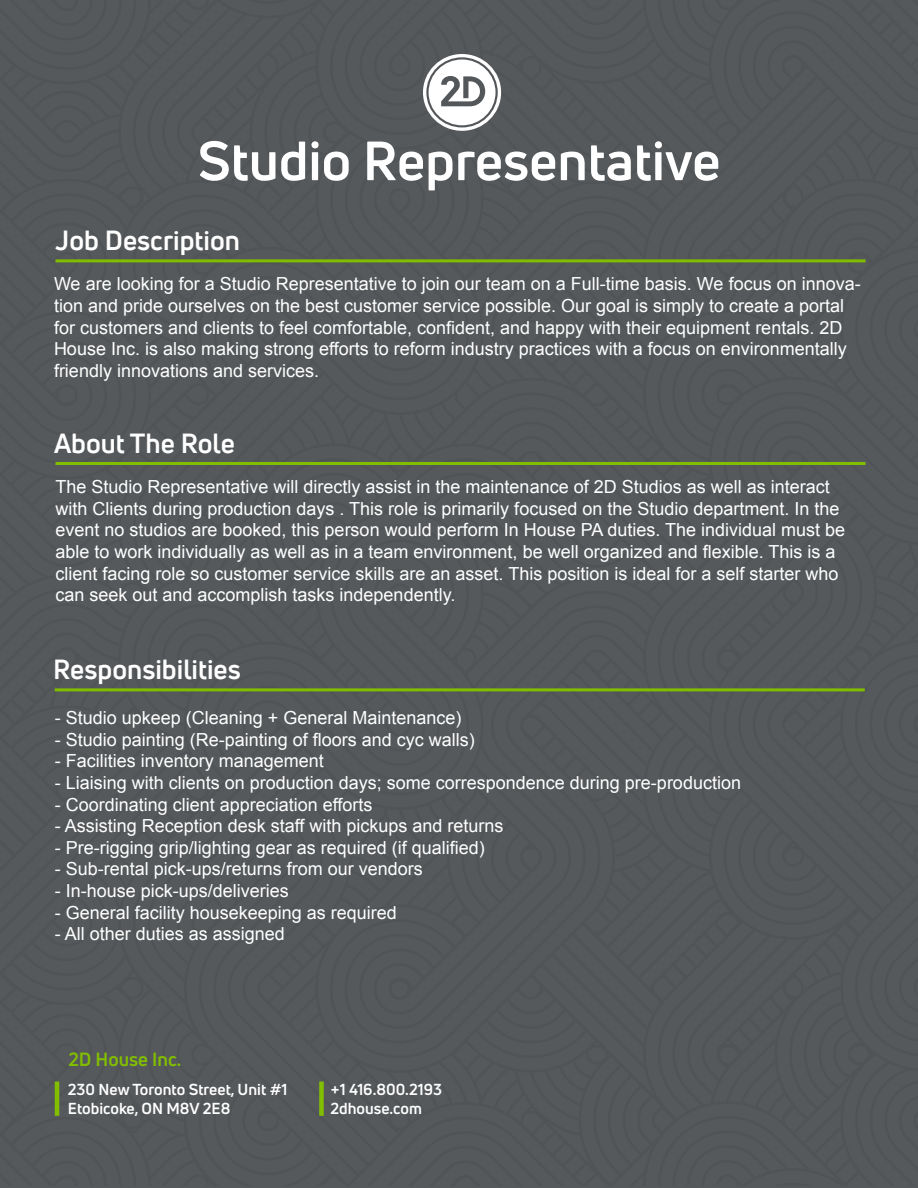
<style>
.page{position:relative;width:918px;height:1188px;background:#55595b}
.page>*{position:absolute;margin:0;border:0;box-sizing:border-box;transform-origin:0 0}
.t1{font:700 54px "Uni Neue";color:#fff}
.t2{font:700 27px "Uni Neue";color:#fff}
.t3{font:700 18.75px "Uni Neue";color:#82be00}
.t4{font:18px/21.6px "Arial";color:#fff}
.t5{font:700 15.6px/18.8px "Uni Neue";color:#fff}
</style>
<div class="page">
<hr style="left:56px;top:259px;width:810px;height:3px;background:#82be00">
<hr style="left:56px;top:462px;width:810px;height:3px;background:#82be00">
<hr style="left:55px;top:688px;width:810px;height:3px;background:#82be00">
<svg style="left:423px;top:54px;width:78px;height:77px"></svg>
<svg style="left:426px;top:57px;width:72px;height:70px"></svg>
<hr style="left:55px;top:1082px;width:4px;height:34px;background:#82be00">
<div style="left:319px;top:1082px;width:5px;height:34px;background:#82be00"></div>
<p class="t1" style="left:198px;top:127px;width:524px">Studio Representative</p>
<p class="t2" style="left:56px;top:223px;width:186px">Job Description</p>
<p class="t4" style="left:54px;top:273px;width:808px">We are looking for a Studio Representative to join our team on a Full-time basis. We focus on innova&shy;tion and pride ourselves on the best customer service possible. Our goal is simply to create a portal for customers and clients to feel comfortable, confident, and happy with their equipment rentals. 2D House Inc. is also making strong efforts to reform industry practices with a focus on environmentally friendly innovations and services.</p>
<p class="t2" style="left:54px;top:426px;width:182px">About The Role</p>
<p class="t4" style="left:56px;top:476px;width:791px">The Studio Representative will directly assist in the maintenance of 2D Studios as well as interact with Clients during production days . This role is primarily focused on the Studio department. In the event no studios are booked, this person would perform In House PA duties. The individual must be able to work individually as well as in a team environment, be well organized and flexible. This is a client facing role so customer service skills are an asset. This position is ideal for a self starter who can seek out and accomplish tasks independently.</p>
<p class="t2" style="left:53px;top:652px;width:189px">Responsibilities</p>
<p class="t4" style="left:55px;top:707px;width:408px">- Studio upkeep (Cleaning + General Maintenance)</p>
<p class="t4" style="left:55px;top:729px;width:422px">- Studio painting (Re-painting of floors and cyc walls)</p>
<p class="t4" style="left:55px;top:751px;width:271px">- Facilities inventory management</p>
<p class="t4" style="left:55px;top:772px;width:688px">- Liaising with clients on production days; some correspondence during pre-production</p>
<p class="t4" style="left:55px;top:794px;width:319px">- Coordinating client appreciation efforts</p>
<p class="t4" style="left:55px;top:815px;width:450px">- Assisting Reception desk staff with pickups and returns</p>
<p class="t4" style="left:55px;top:837px;width:432px">- Pre-rigging grip/lighting gear as required (if qualified)</p>
<p class="t4" style="left:55px;top:859px;width:370px">- Sub-rental pick-ups/returns from our vendors</p>
<p class="t4" style="left:55px;top:880px;width:236px">- In-house pick-ups/deliveries</p>
<p class="t4" style="left:55px;top:902px;width:344px">- General facility housekeeping as required</p>
<p class="t4" style="left:55px;top:923px;width:232px">- All other duties as assigned</p>
<p class="t3" style="left:68px;top:1048px;width:114px">2D House Inc.</p>
<p class="t5" style="left:68px;top:1080px;width:221px">230 New Toronto Street, Unit #1<br>Etobicoke, ON M8V 2E8</p>
<p class="t5" style="left:330px;top:1080px;width:113px">+1 416.800.2193<br>2dhouse.com</p>
</div>
